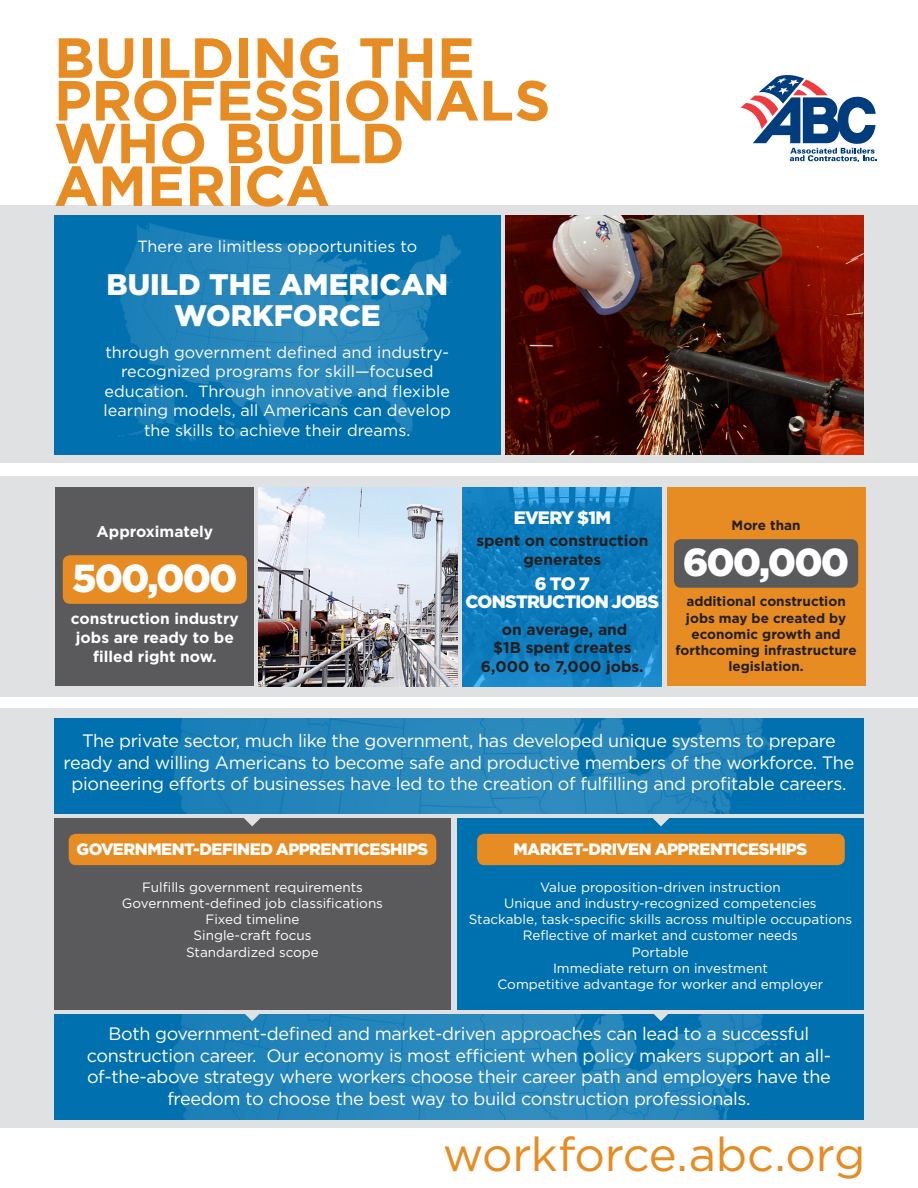
<style>
.page{position:relative;width:918px;height:1188px;background:#fff}
.page>*{position:absolute;margin:0;border:0;box-sizing:border-box;transform-origin:0 0}
.t1{font:700 56.4px/42.8px "Gotham";letter-spacing:-.005em;color:#e68c23}
.t2{font:47.4px "Gotham";letter-spacing:-.01em;color:#e68c23}
.t3{font:900 39px "Gotham";letter-spacing:-.05em;color:#fff}
.t4{font:900 29.7px/31px "Gotham";color:#fff;text-align:center}
.t5{font:18px/21.6px "Gotham";letter-spacing:-.02em;color:#fff;text-align:center}
.t6{font:900 18px/18px "Gotham";letter-spacing:-.04em;color:#fff;text-align:center}
.t7{font:900 16.5px "Gotham";letter-spacing:-.04em;color:#fff}
.t8{font:16.2px/19.5px "Gotham";color:#fff;text-align:center}
.t9{font:700 15.6px/18.6px "Gotham";color:#231f20;text-align:center}
.t10{font:700 15.6px/18.6px "Gotham";color:#fff;text-align:center}
.t11{font:13.5px "Gotham";color:#fff}
.t12{font:700 13.5px/16.2px "Gotham";color:#231f20;text-align:center}
</style>
<div class="page">
<div style="left:0;top:477px;width:918px;height:220px;background:#e0e1e3"></div>
<div style="left:0;top:206px;width:918px;height:257px;background:#e0e1e3"></div>
<div style="left:0;top:709px;width:918px;height:419px;background:#e0e1e3"></div>
<img style="left:54px;top:1014px;width:810px;height:105px">
<svg style="left:225px;top:1009px;width:55px;height:12px"></svg>
<svg style="left:633px;top:1009px;width:55px;height:12px"></svg>
<div style="left:667px;top:488px;width:199px;height:198px;background:#e68c23"></div>
<div style="left:674px;top:539px;width:184px;height:49px;background:#5a5a5d;border-radius:7px"></div>
<div style="left:54px;top:818px;width:397px;height:191px;background:#5a5a5d"></div>
<div style="left:69px;top:834px;width:367px;height:31px;background:#e68c23;border-radius:7px"></div>
<div style="left:458px;top:818px;width:406px;height:191px;background:#0071af"></div>
<div style="left:477px;top:834px;width:368px;height:31px;background:#e68c23;border-radius:7px"></div>
<img style="left:463px;top:488px;width:199px;height:198px">
<img style="left:54px;top:216px;width:446px;height:239px">
<div style="left:56px;top:488px;width:198px;height:198px;background:#5a5a5d"></div>
<div style="left:63px;top:555px;width:184px;height:49px;background:#e68c23;border-radius:7px"></div>
<img style="left:505px;top:216px;width:359px;height:239px">
<svg style="left:244px;top:818px;width:17px;height:8px"></svg>
<svg style="left:652px;top:818px;width:18px;height:8px"></svg>
<img style="left:259px;top:488px;width:198px;height:198px">
<img style="left:54px;top:719px;width:810px;height:95px">
<svg style="left:741px;top:75px;width:136px;height:87px"></svg>
<p class="t1" style="left:54px;top:36px;width:498px">BUILDING THE<br>PROFESSIONALS<br>WHO BUILD<br>AMERICA</p>
<p class="t8" style="left:137px;top:236px;width:281px">There are limitless opportunities to</p>
<p class="t4" style="left:106px;top:269px;width:343px">BUILD THE AMERICAN<br>WORKFORCE</p>
<p class="t8" style="left:104px;top:342px;width:349px">through government defined and industry&shy;recognized programs for skill—focused education. Through innovative and flexible learning models, all Americans can develop the skills to achieve their dreams.</p>
<p class="t10" style="left:97px;top:522px;width:118px">Approximately</p>
<p class="t3" style="left:72px;top:551px;width:167px">500,000</p>
<p class="t10" style="left:71px;top:609px;width:169px">construction industry jobs are ready to be filled right now.</p>
<p class="t6" style="left:514px;top:508px;width:99px">EVERY $1M</p>
<p class="t9" style="left:476px;top:531px;width:174px">spent on construction generates</p>
<p class="t6" style="left:466px;top:575px;width:195px">6 TO 7<br>CONSTRUCTION JOBS</p>
<p class="t9" style="left:481px;top:620px;width:164px">on average, and<br>$1B spent creates<br>6,000 to 7,000 jobs.</p>
<p class="t12" style="left:732px;top:517px;width:70px">More than</p>
<p class="t3" style="left:683px;top:535px;width:168px">600,000</p>
<p class="t12" style="left:675px;top:593px;width:183px">additional construction jobs may be created by economic growth and forthcoming infrastructure legislation.</p>
<p class="t5" style="left:64px;top:730px;width:792px">The private sector, much like the government, has developed unique systems to prepare ready and willing Americans to become safe and productive members of the workforce. The pioneering efforts of businesses have led to the creation of fulfilling and profitable careers.</p>
<p class="t7" style="left:77px;top:838px;width:353px">GOVERNMENT-DEFINED APPRENTICESHIPS</p>
<p class="t11" style="left:142px;top:878px;width:222px">Fulfills government requirements</p>
<p class="t11" style="left:122px;top:895px;width:263px">Government-defined job classifications</p>
<p class="t11" style="left:206px;top:911px;width:95px">Fixed timeline</p>
<p class="t11" style="left:194px;top:927px;width:119px">Single-craft focus</p>
<p class="t11" style="left:186px;top:943px;width:134px">Standardized scope</p>
<p class="t7" style="left:514px;top:838px;width:295px">MARKET-DRIVEN APPRENTICESHIPS</p>
<p class="t11" style="left:540px;top:878px;width:242px">Value proposition-driven instruction</p>
<p class="t11" style="left:504px;top:895px;width:314px">Unique and industry-recognized competencies</p>
<p class="t11" style="left:469px;top:911px;width:385px">Stackable, task-specific skills across multiple occupations</p>
<p class="t11" style="left:523px;top:927px;width:277px">Reflective of market and customer needs</p>
<p class="t11" style="left:632px;top:943px;width:58px">Portable</p>
<p class="t11" style="left:553px;top:959px;width:216px">Immediate return on investment</p>
<p class="t11" style="left:497px;top:976px;width:327px">Competitive advantage for worker and employer</p>
<p class="t5" style="left:87px;top:1023px;width:746px">Both government-defined and market-driven approaches can lead to a successful construction career. Our economy is most efficient when policy makers support an all&shy;of-the-above strategy where workers choose their career path and employers have the freedom to choose the best way to build construction professionals.</p>
<p class="t2" style="left:443px;top:1124px;width:424px">workforce.abc.org</p>
</div>
